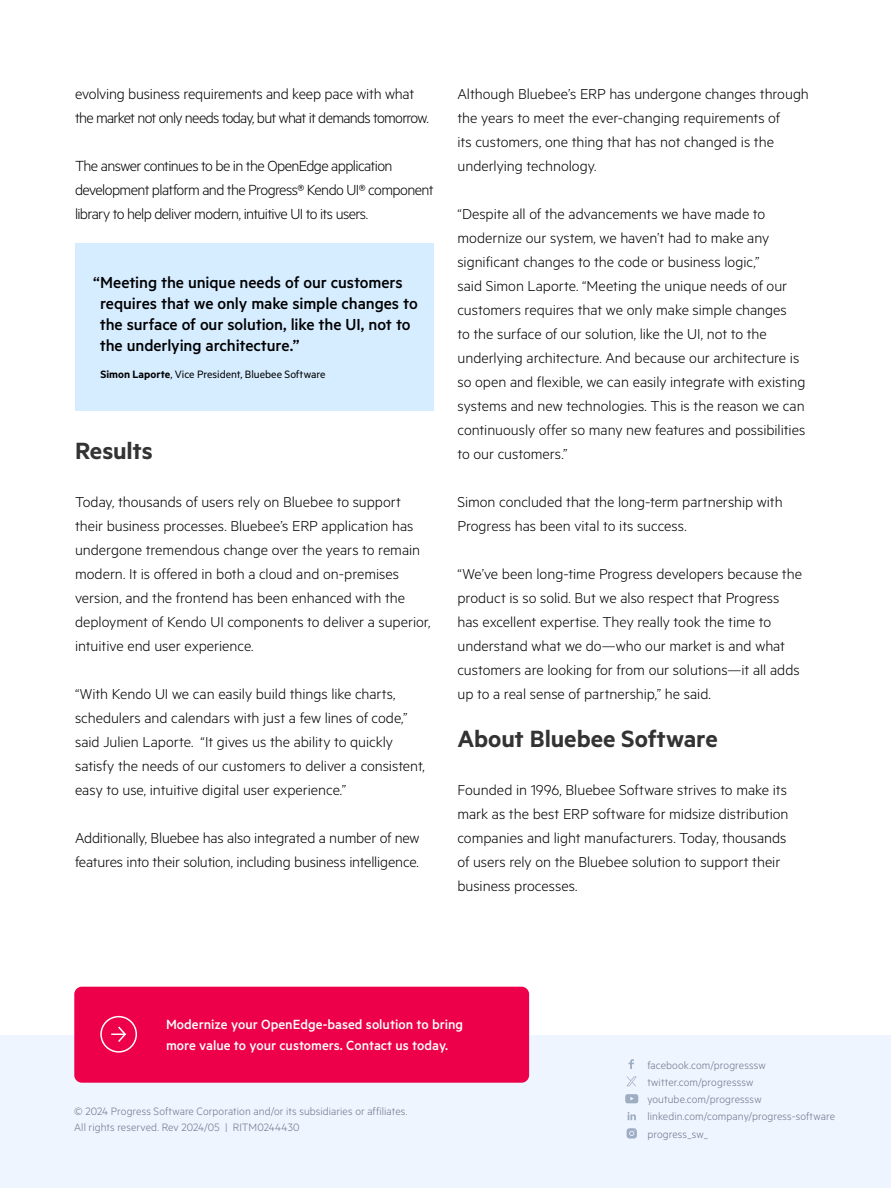
<style>
.page{position:relative;width:891px;height:1188px;background:#fff}
.page>*{position:absolute;margin:0;border:0;box-sizing:border-box;transform-origin:0 0}
.t1{font:600 26.4px "Metric";letter-spacing:-.005em;color:#333}
.t2{font:500 18px/21px "Metric";letter-spacing:-.005em;color:#000}
.t3{font:300 16.5px/24px "Metric";letter-spacing:-.035em;color:#000}
.t4{font:300 16.2px/24px "Metric";letter-spacing:-.005em;color:#000}
.t5{font:500 15px/21px "Metric";color:#fff}
.t6{font:300 12px/17.2px "Metric";letter-spacing:.01em;color:#6c7589}
.t7{font:12px "Metric";color:#000}
.s1{font-weight:600}
</style>
<div class="page">
<div style="left:0;top:1035px;width:891px;height:153px;background:#eef5ff"></div>
<div style="left:74px;top:987px;width:455px;height:96px;background:#ed0049;border-radius:8px"></div>
<div style="left:100px;top:1016px;width:37px;height:37px;border:2px solid #fff;border-radius:50%"></div>
<svg style="left:111px;top:1026px;width:15px;height:16px"></svg>
<svg style="left:628px;top:1059px;width:6px;height:10px"></svg>
<svg style="left:628px;top:1112px;width:8px;height:8px"></svg>
<svg style="left:625px;top:1094px;width:13px;height:9px"></svg>
<svg style="left:627px;top:1128px;width:10px;height:11px"></svg>
<svg style="left:627px;top:1077px;width:10px;height:9px"></svg>
<div style="left:75px;top:243px;width:359px;height:168px;background:#d6ecff"></div>
<p class="t3" style="left:75px;top:81px;width:355px">evolving business requirements and keep pace with what the market not only needs today, but what it demands tomorrow.</p>
<p class="t3" style="left:75px;top:153px;width:360px">The answer continues to be in the OpenEdge application development platform and the Progress® Kendo UI® component library to help deliver modern, intuitive UI to its users.</p>
<p class="t2" style="left:100px;top:271px;width:319px;text-indent:-7px">“Meeting the unique needs of our customers requires that we only make simple changes to the surface of our solution, like the UI, not to the underlying architecture.”</p>
<p class="t7" style="left:100px;top:367px;width:227px"><span class="s1">Simon Laporte</span>, Vice President, Bluebee Software</p>
<h1 class="t1" style="left:75px;top:435px;width:79px">Results</h1>
<p class="t4" style="left:75px;top:489px;width:357px">Today, thousands of users rely on Bluebee to support their business processes. Bluebee’s ERP application has undergone tremendous change over the years to remain modern. It is offered in both a cloud and on-premises version, and the frontend has been enhanced with the deployment of Kendo UI components to deliver a superior, intuitive end user experience.</p>
<p class="t4" style="left:75px;top:681px;width:351px">“With Kendo UI we can easily build things like charts, schedulers and calendars with just a few lines of code,” said Julien Laporte. “It gives us the ability to quickly satisfy the needs of our customers to deliver a consistent, easy to use, intuitive digital user experience.”</p>
<p class="t4" style="left:75px;top:825px;width:346px">Additionally, Bluebee has also integrated a number of new features into their solution, including business intelligence.</p>
<p class="t4" style="left:458px;top:81px;width:353px">Although Bluebee’s ERP has undergone changes through the years to meet the ever-changing requirements of<br>its customers, one thing that has not changed is the underlying technology.</p>
<p class="t4" style="left:458px;top:201px;width:349px">“Despite all of the advancements we have made to modernize our system, we haven’t had to make any significant changes to the code or business logic,”<br>said Simon Laporte. “Meeting the unique needs of our customers requires that we only make simple changes<br>to the surface of our solution, like the UI, not to the underlying architecture. And because our architecture is so open and flexible, we can easily integrate with existing systems and new technologies. This is the reason we can continuously offer so many new features and possibilities to our customers.”</p>
<p class="t4" style="left:458px;top:489px;width:327px">Simon concluded that the long-term partnership with<br>Progress has been vital to its success.</p>
<p class="t4" style="left:458px;top:561px;width:346px">“We’ve been long-time Progress developers because the product is so solid. But we also respect that Progress has excellent expertise. They really took the time to understand what we do—who our market is and what customers are looking for from our solutions—it all adds up to a real sense of partnership,” he said.</p>
<h1 class="t1" style="left:458px;top:723px;width:262px">About Bluebee Software</h1>
<p class="t4" style="left:458px;top:777px;width:333px">Founded in 1996, Bluebee Software strives to make its mark as the best ERP software for midsize distribution companies and light manufacturers. Today, thousands of users rely on the Bluebee solution to support their business processes.</p>
<p class="t5" style="left:166px;top:1013px;width:299px">Modernize your OpenEdge-based solution to bring more value to your customers. Contact us today.</p>
<p class="t6" style="left:74px;top:1103px;width:335px;line-height:15.8px">© 2024 Progress Software Corporation and/or its subsidiaries or affiliates.<br>All rights reserved. Rev 2024/05 | RITM0244430</p>
<p class="t6" style="left:647px;top:1056px;width:189px">facebook.com/progresssw twitter.com/progresssw youtube.com/progresssw linkedin.com/company/progress-software progress_sw_</p>
</div>
